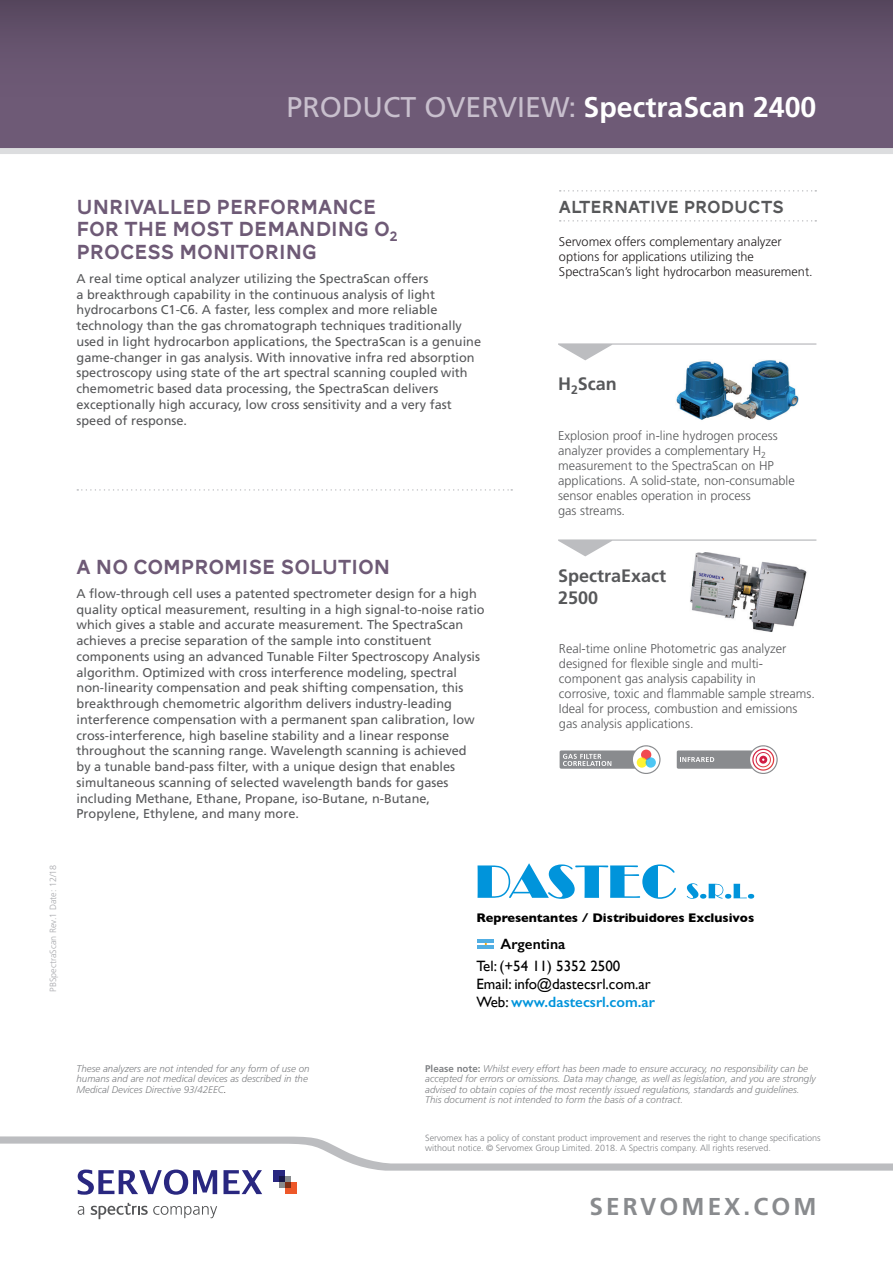
<style>
.page{position:relative;width:893px;height:1263px;background:#fff}
.page>*{position:absolute;margin:0;border:0;box-sizing:border-box;transform-origin:0 0}
.t1{font:28.5px "Frutiger LT Std";color:#c8bfcd}
.t2{font:700 24.45px "Frutiger LT Std";letter-spacing:.125em;color:#898b8e}
.t3{font:21px/22.5px "AW Conqueror Carved One";color:#6e5a76}
.t4{font:700 18px/21.6px "Frutiger LT Std";color:#57585a}
.t5{font:18px "AW Conqueror Carved One";color:#57585a}
.t6{font:15px/18px "Gill Sans";color:#000}
.t7{font:600 15px "Gill Sans";color:#000}
.t8{font:12.75px/15.8px "Frutiger LT Std";color:#57585a}
.t9{font:300 12.75px/15px "Frutiger LT Std";color:#57585a}
.t10{font:300 12.75px/15px "Frutiger LT Std";color:#231f20}
.t11{font:700 12.75px "Gill Sans";color:#000}
.t12{font:italic 300 9.75px/10.5px "Frutiger LT Std";color:#808285}
.t13{font:300 9px/10.8px "Frutiger LT Std";color:#808285}
.t14{font:300 9px "Frutiger LT Std";color:#a8a9ad}
.s1{font-weight:700;color:#fff}
.s2{font-weight:600;color:#0094db}
.s3{color:#231f20}
.s4{font-weight:700;font-style:normal}
</style>
<div class="page">
<svg style="left:560px;top:190px;width:256px;height:2px"></svg>
<svg style="left:560px;top:220px;width:256px;height:2px"></svg>
<svg style="left:558px;top:343px;width:258px;height:17px"></svg>
<img style="left:675px;top:359px;width:125px;height:61px">
<svg style="left:558px;top:539px;width:258px;height:17px"></svg>
<svg style="left:77px;top:489px;width:435px;height:2px"></svg>
<svg style="left:0;top:1136px;width:329px;height:7px;fill:#bcbdc0"></svg>
<svg style="left:0;top:1143px;width:893px;height:77px"></svg>
<svg style="left:78px;top:1169px;width:139px;height:26px"></svg>
<svg style="left:224px;top:1170px;width:38px;height:24px"></svg>
<div style="left:273px;top:1170px;width:12px;height:12px;background:#292780"></div>
<div style="left:285px;top:1182px;width:12px;height:12px;background:#ee5829"></div>
<svg style="left:279px;top:1176px;width:12px;height:12px"></svg>
<svg style="left:78px;top:1206px;width:6px;height:9px"></svg>
<svg style="left:91px;top:1203px;width:126px;height:16px"></svg>
<div style="left:0;top:148px;width:893px;height:6px;background:#dcdddf"></div>
<div style="left:0;top:0;width:893px;height:147px;background:linear-gradient(to bottom,#5c4b64,#745f7c)"></div>
<img style="left:672px;top:553px;width:144px;height:79px">
<svg style="left:560px;top:745px;width:100px;height:29px"></svg>
<svg style="left:677px;top:745px;width:101px;height:29px"></svg>
<svg style="left:478px;top:863px;width:198px;height:36px"></svg>
<svg style="left:687px;top:883px;width:67px;height:16px"></svg>
<svg style="left:478px;top:942px;width:16px;height:4px"></svg>
<hr style="left:478px;top:946px;width:16px;height:3px;background:#51aee3">
<hr style="left:478px;top:939px;width:16px;height:3px;background:#51aee3">
<h1 class="t1" style="left:287px;top:95px;width:531px">PRODUCT OVERVIEW: <span class="s1">SpectraScan 2400</span></h1>
<p class="t14" style="left:49px;top:992px;width:128px;rotate:-90deg">PBSpectraScan Rev.1 Date: 12/18</p>
<h3 class="t3" style="left:77px;top:196px;width:322px">UNRIVALLED PERFORMANCE<br>FOR THE MOST DEMANDING O<sub>2<br></sub>PROCESS MONITORING</h3>
<p class="t8" style="left:77px;top:272px;width:406px">A real time optical analyzer utilizing the SpectraScan offers<br>a breakthrough capability in the continuous analysis of light hydrocarbons C1-C6. A faster, less complex and more reliable technology than the gas chromatograph techniques traditionally used in light hydrocarbon applications, the SpectraScan is a genuine game-changer in gas analysis. With innovative infra red absorption spectroscopy using state of the art spectral scanning coupled with chemometric based data processing, the SpectraScan delivers exceptionally high accuracy, low cross sensitivity and a very fast speed of response.</p>
<h3 class="t3" style="left:77px;top:556px;width:315px">A NO COMPROMISE SOLUTION</h3>
<p class="t8" style="left:77px;top:587px;width:410px">A flow-through cell uses a patented spectrometer design for a high quality optical measurement, resulting in a high signal-to-noise ratio which gives a stable and accurate measurement. The SpectraScan achieves a precise separation of the sample into constituent components using an advanced Tunable Filter Spectroscopy Analysis algorithm. Optimized with cross interference modeling, spectral non-linearity compensation and peak shifting compensation, this breakthrough chemometric algorithm delivers industry-leading interference compensation with a permanent span calibration, low cross-interference, high baseline stability and a linear response throughout the scanning range. Wavelength scanning is achieved<br>by a tunable band-pass filter, with a unique design that enables simultaneous scanning of selected wavelength bands for gases including Methane, Ethane, Propane, iso-Butane, n-Butane, Propylene, Ethylene, and many more.</p>
<h3 class="t5" style="left:559px;top:200px;width:226px">ALTERNATIVE PRODUCTS</h3>
<p class="t10" style="left:559px;top:235px;width:255px">Servomex offers complementary analyzer options for applications utilizing the<br>SpectraScan’s light hydrocarbon measurement.</p>
<h3 class="t4" style="left:558px;top:374px;width:60px">H<sub>2</sub>Scan</h3>
<p class="t9" style="left:558px;top:429px;width:238px">Explosion proof in-line hydrogen process analyzer provides a complementary H<sub>2 </sub>measurement to the SpectraScan on HP applications. A solid-state, non-consumable sensor enables operation in process<br>gas streams.</p>
<h3 class="t4" style="left:558px;top:567px;width:110px">SpectraExact<br>2500</h3>
<p class="t9" style="left:559px;top:642px;width:257px">Real-time online Photometric gas analyzer designed for flexible single and multi&shy;component gas analysis capability in<br>corrosive, toxic and flammable sample streams.<br>Ideal for process, combustion and emissions gas analysis applications.</p>
<p class="t11" style="left:476px;top:908px;width:279px">Representantes / Distribuidores Exclusivos</p>
<p class="t7" style="left:500px;top:935px;width:66px">Argentina</p>
<p class="t6" style="left:476px;top:956px;width:180px">Tel: (+54 11) 5352 2500<br>Email: info@dastecsrl.com.ar<br>Web: <span class="s2">www.dastecsrl.com.ar</span></p>
<p class="t12" style="left:77px;top:1064px;width:234px">These analyzers are not intended for any form of use on humans and are not medical devices as described in the<br>Medical Devices Directive 93/42EEC<span class="s3">.</span></p>
<p class="t12" style="left:425px;top:1064px;width:392px"><span class="s4">Please note:</span> Whilst every effort has been made to ensure accuracy, no responsibility can be accepted for errors or omissions. Data may change, as well as legislation, and you are strongly advised to obtain copies of the most recently issued regulations, standards and guidelines.<br>This document is not intended to form the basis of a contract.</p>
<p class="t13" style="left:425px;top:1133px;width:397px">Servomex has a policy of constant product improvement and reserves the right to change specifications without notice. © Servomex Group Limited. 2018. A Spectris company. All rights reserved.</p>
<h2 class="t2" style="left:589px;top:1197px;width:228px">SERVOMEX.COM</h2>
</div>
